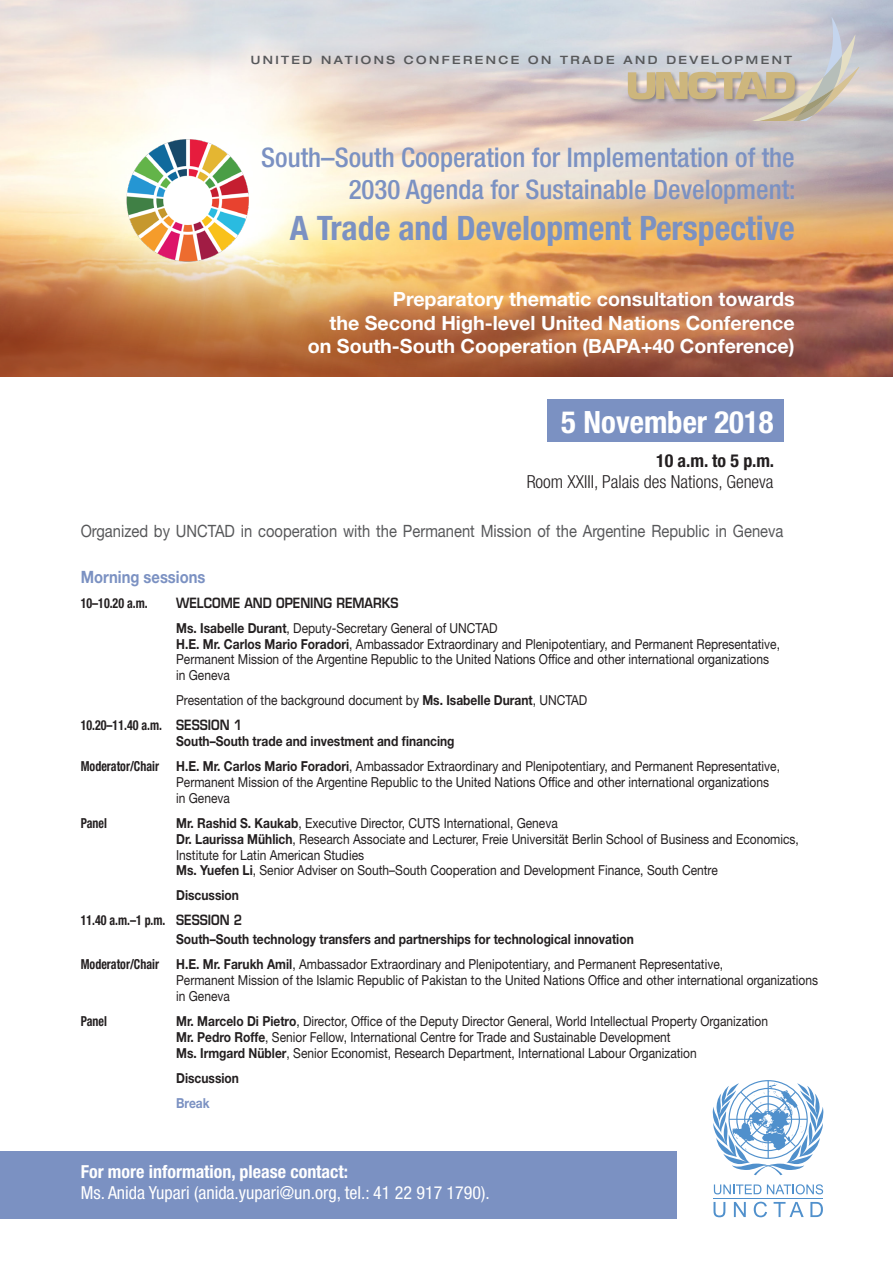
<style>
.page{position:relative;width:893px;height:1263px;background:#fff}
.page>*{position:absolute;margin:0;border:0;box-sizing:border-box;transform-origin:0 0}
.t1{font:700 condensed 33.75px "Helvetica Neue LT Std";color:#7b91c2}
.t2{font:700 condensed 30.75px "Helvetica Neue LT Std";color:#fff}
.t3{font:500 condensed 27px "Helvetica Neue LT Std";color:#7b91c2}
.t4{font:700 19.65px/23.5px "Helvetica Neue LT Std";color:#fff;text-align:right}
.t5{font:condensed 18px "Helvetica Neue LT Std";color:#fff}
.t6{font:700 condensed 18px "Helvetica Neue LT Std";color:#fff}
.t7{font:300 condensed 18px "Helvetica Neue LT Std";color:#231f20}
.t8{font:700 condensed 18px "Helvetica Neue LT Std";color:#231f20}
.t9{font:16.95px "Helvetica Neue LT Std";color:#57585a;scale:.87 1}
.t10{font:700 16.95px "Helvetica Neue LT Std";color:#7b91c2;scale:.87 1}
.t11{font:13.8px/15.9px "Helvetica Neue LT Std";color:#231f20;scale:.87 1}
.t12{font:700 13.8px/15.9px "Helvetica Neue LT Std";color:#231f20;scale:.87 1}
.t13{font:700 condensed 13.8px "Helvetica Neue LT Std";color:#231f20;scale:.87 1}
.t14{font:600 13.8px "Eurostile LT Std";color:#231f20;scale:.87 1}
.t15{font:700 13.8px "Helvetica Neue LT Std";color:#7b91c2;scale:.87 1}
.t16{font:500 expanded 11.55px "Helvetica Neue LT Std";letter-spacing:.21em;color:#57585a}
.s1{font-weight:700}
.s2{font-stretch:condensed}
.s3{font-family:"Eurostile LT Std";font-weight:600}
.s4{font-weight:700;font-stretch:condensed}
.s5{font-family:"Eurostile LT Std";font-weight:600;font-stretch:normal}
</style>
<div class="page">
<svg style="left:0;top:207px;width:893px;height:170px;background:#c98b59"></svg>
<div style="left:0;top:1151px;width:676px;height:67px;background:#7b91c2"></div>
<svg style="left:713px;top:1202px;width:12px;height:15px"></svg>
<svg style="left:734px;top:1202px;width:12px;height:15px"></svg>
<svg style="left:754px;top:1202px;width:13px;height:15px"></svg>
<svg style="left:774px;top:1202px;width:30px;height:15px"></svg>
<svg style="left:810px;top:1202px;width:13px;height:15px"></svg>
<hr style="left:713px;top:1198px;width:110px;height:1px;background:#5090cc">
<svg style="left:714px;top:1184px;width:47px;height:10px"></svg>
<svg style="left:767px;top:1184px;width:56px;height:10px"></svg>
<svg style="left:713px;top:1080px;width:110px;height:95px"></svg>
<svg style="left:628px;top:17px;width:231px;height:104px;background:#cdc6c1"></svg>
<div style="left:547px;top:400px;width:236px;height:42px;background:#7b91c2"></div>
<img style="left:103px;top:121px;width:167px;height:154px">
<p class="t16" style="left:251px;top:53px;width:543px">UNITED NATIONS CONFERENCE ON TRADE AND DEVELOPMENT</p>
<p class="t3" style="left:261px;top:142px;width:535px">South–South Cooperation for Implementation of the</p>
<p class="t3" style="left:349px;top:174px;width:448px">2030 Agenda for Sustainable Development:</p>
<p class="t1" style="left:290px;top:207px;width:506px">A Trade and Development Perspective</p>
<p class="t4" style="left:308px;top:287px;width:488px">Preparatory thematic consultation towards<br>the Second High-level United Nations Conference on South-South Cooperation (BAPA+40 Conference)</p>
<p class="t2" style="left:561px;top:403px;width:214px">5 November 2018</p>
<p class="t8" style="left:656px;top:449px;width:120px">10 a.m. to 5 p.m.</p>
<p class="t7" style="left:527px;top:471px;width:248px">Room XXIII, Palais des Nations, Geneva</p>
<p class="t9" style="left:81px;top:520px;width:809px">Organized by UNCTAD in cooperation with the Permanent Mission of the Argentine Republic in Geneva</p>
<p class="t10" style="left:81px;top:566px;width:145px">Morning sessions</p>
<p class="t13" style="left:81px;top:594px;width:78px">10–10.20 a.m.</p>
<p class="t14" style="left:176px;top:594px;width:257px">WELCOME AND OPENING REMARKS</p>
<p class="t11" style="left:176px;top:619px;width:695px"><span class="s1">Ms. Isabelle Durant</span>, Deputy-Secretary General of UNCTAD<br><span class="s1">H.E. Mr. Carlos Mario Foradori</span>, Ambassador Extraordinary and Plenipotentiary, and Permanent Representative, Permanent Mission of the Argentine Republic to the United Nations Office and other international organizations in Geneva</p>
<p class="t11" style="left:176px;top:692px;width:474px">Presentation of the background document by <span class="s1">Ms. Isabelle Durant</span>, UNCTAD</p>
<p class="t12" style="left:176px;top:717px;width:321px;text-indent:-95px"><span class="s2">10.20–11.40 a.m.</span> <span class="s3">SESSION 1<br></span>South–South trade and investment and financing</p>
<p class="t11" style="left:176px;top:758px;width:695px;text-indent:-95px"><span class="s4">Moderator/Chair</span> <span class="s1">H.E. Mr. Carlos Mario Foradori</span>, Ambassador Extraordinary and Plenipotentiary, and Permanent Representative,<br>Permanent Mission of the Argentine Republic to the United Nations Office and other international organizations in Geneva</p>
<p class="t13" style="left:81px;top:814px;width:32px">Panel</p>
<p class="t11" style="left:176px;top:815px;width:717px"><span class="s1">Mr. Rashid S. Kaukab</span>, Executive Director, CUTS International, Geneva<br><span class="s1">Dr. Laurissa Mühlich</span>, Research Associate and Lecturer, Freie Universität Berlin School of Business and Economics, Institute for Latin American Studies<br><span class="s1">Ms. Yuefen Li</span>, Senior Adviser on South–South Cooperation and Development Finance, South Centre</p>
<p class="t12" style="left:176px;top:887px;width:74px">Discussion</p>
<p class="t13" style="left:81px;top:912px;width:187px">11.40 a.m.–1 p.m. <span class="s5">SESSION 2</span></p>
<p class="t12" style="left:176px;top:931px;width:527px">South–South technology transfers and partnerships for technological innovation</p>
<p class="t11" style="left:176px;top:956px;width:739px;text-indent:-95px"><span class="s4">Moderator/Chair</span> <span class="s1">H.E. Mr. Farukh Amil</span>, Ambassador Extraordinary and Plenipotentiary, and Permanent Representative,<br>Permanent Mission of the Islamic Republic of Pakistan to the United Nations Office and other international organizations in Geneva</p>
<p class="t13" style="left:81px;top:1013px;width:32px">Panel</p>
<p class="t11" style="left:176px;top:1013px;width:682px"><span class="s1">Mr. Marcelo Di Pietro</span>, Director, Office of the Deputy Director General, World Intellectual Property Organization<br><span class="s1">Mr. Pedro Roffe</span>, Senior Fellow, International Centre for Trade and Sustainable Development<br><span class="s1">Ms. Irmgard Nübler</span>, Senior Economist, Research Department, International Labour Organization</p>
<p class="t12" style="left:176px;top:1069px;width:74px">Discussion</p>
<p class="t15" style="left:176px;top:1094px;width:40px">Break</p>
<p class="t6" style="left:81px;top:1160px;width:269px">For more information, please contact:</p>
<p class="t5" style="left:81px;top:1182px;width:410px">Ms. Anida Yupari (anida.yupari@un.org, tel.: 41 22 917 1790).</p>
</div>
